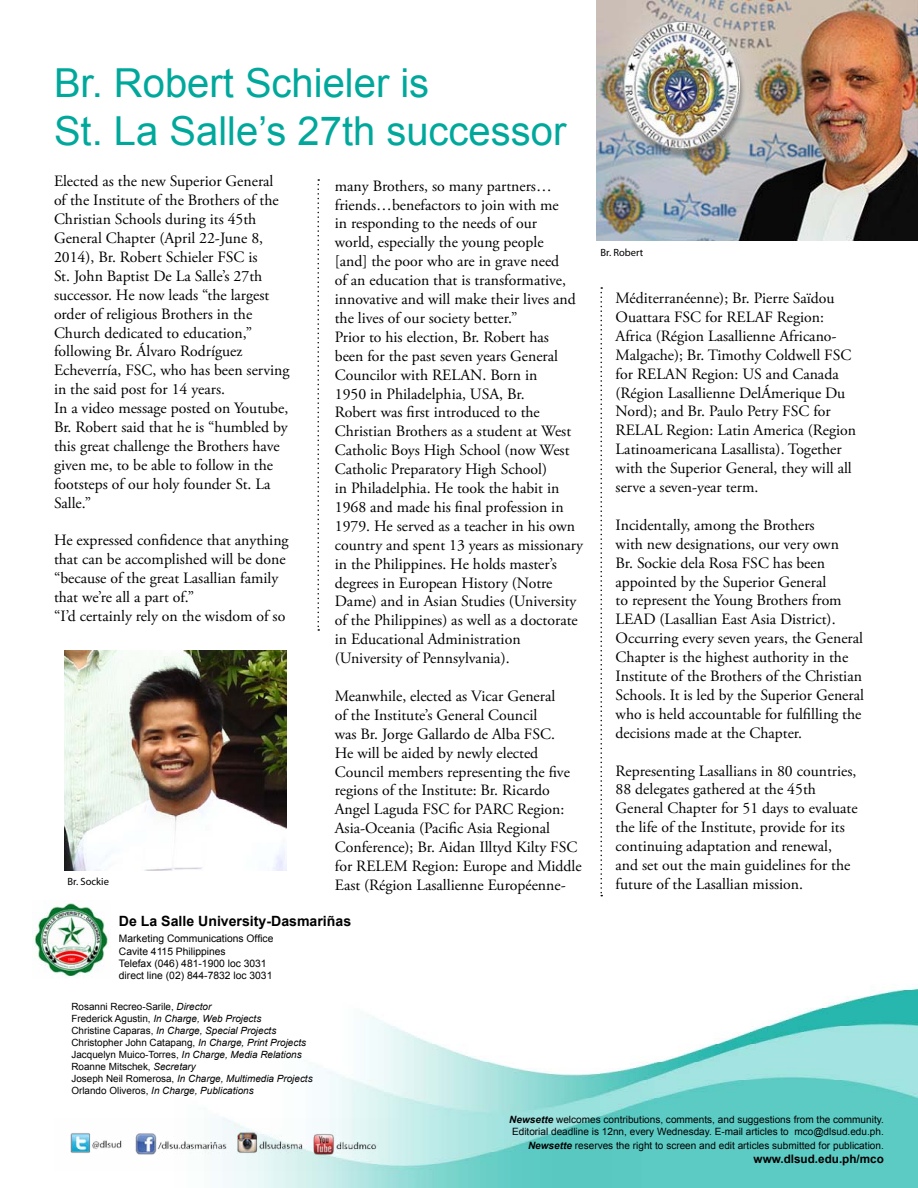
<style>
.page{position:relative;width:918px;height:1188px;background:#fff}
.page>*{position:absolute;margin:0;border:0;box-sizing:border-box;transform-origin:0 0}
.t1{font:39.9px/48px "Arial";color:#00a89c}
.t2{font:15.75px/18.9px "Adobe Garamond Pro";color:#000}
.t3{font:700 14.1px "Arial";color:#000}
.t4{font:700 11.7px "Arial";color:#000}
.t5{font:10.5px "Myriad Pro";color:#000}
.t6{font:10.35px/12.3px "Arial";color:#000}
.t7{font:10.05px/12px "Arial";color:#000}
.t8{font:italic 9.9px/11.9px "Arial";color:#000}
.s1{font-style:normal}
.s2{font-weight:700;font-style:italic}
</style>
<div class="page">
<img style="left:222px;top:987px;width:696px;height:201px">
<img style="left:32px;top:903px;width:77px;height:74px">
<img style="left:70px;top:1118px;width:328px;height:52px">
<img style="left:65px;top:650px;width:222px;height:221px">
<img style="left:597px;top:0;width:321px;height:240px">
<svg style="left:317px;top:179px;width:2px;height:452px"></svg>
<svg style="left:600px;top:287px;width:2px;height:609px"></svg>
<h1 class="t1" style="left:54px;top:59px;width:514px">Br. Robert Schieler is<br>St. La Salle’s 27th successor</h1>
<p class="t2" style="left:54px;top:172px;width:237px">Elected as the new Superior General of the Institute of the Brothers of the Christian Schools during its 45th General Chapter (April 22-June 8, 2014), Br. Robert Schieler FSC is<br>St. John Baptist De La Salle’s 27th successor. He now leads “the largest order of religious Brothers in the Church dedicated to education,” following Br. Álvaro Rodríguez Echeverría, FSC, who has been serving in the said post for 14 years.<br>In a video message posted on Youtube, Br. Robert said that he is “humbled by this great challenge the Brothers have given me, to be able to follow in the footsteps of our holy founder St. La Salle.”</p>
<p class="t2" style="left:54px;top:532px;width:236px">He expressed confidence that anything that can be accomplished will be done “because of the great Lasallian family that we’re all a part of.”<br>“I’d certainly rely on the wisdom of so</p>
<p class="t2" style="left:335px;top:177px;width:250px">many Brothers, so many partners… friends…benefactors to join with me<br>in responding to the needs of our<br>world, especially the young people<br>[and] the poor who are in grave need<br>of an education that is transformative, innovative and will make their lives and the lives of our society better.”<br>Prior to his election, Br. Robert has<br>been for the past seven years General Councilor with RELAN. Born in<br>1950 in Philadelphia, USA, Br.<br>Robert was first introduced to the Christian Brothers as a student at West Catholic Boys High School (now West Catholic Preparatory High School)<br>in Philadelphia. He took the habit in 1968 and made his final profession in 1979. He served as a teacher in his own country and spent 13 years as missionary in the Philippines. He holds master’s degrees in European History (Notre Dame) and in Asian Studies (University of the Philippines) as well as a doctorate in Educational Administration (University of Pennsylvania).</p>
<p class="t2" style="left:335px;top:687px;width:248px">Meanwhile, elected as Vicar General<br>of the Institute’s General Council<br>was Br. Jorge Gallardo de Alba FSC.<br>He will be aided by newly elected Council members representing the five regions of the Institute: Br. Ricardo Angel Laguda FSC for PARC Region:<br>Asia-Oceania (Pacific Asia Regional Conference); Br. Aidan Illtyd Kilty FSC for RELEM Region: Europe and Middle East (Région Lasallienne Européenne-</p>
<p class="t5" style="left:68px;top:875px;width:43px">Br. Sockie</p>
<p class="t3" style="left:119px;top:912px;width:234px">De La Salle University-Dasmariñas</p>
<p class="t6" style="left:119px;top:933px;width:156px">Marketing Communications Office<br>Cavite 4115 Philippines<br>Telefax (046) 481-1900 loc 3031 direct line (02) 844-7832 loc 3031</p>
<p class="t8" style="left:71px;top:1001px;width:243px"><span class="s1">Rosanni Recreo-Sarile,</span> Director<br><span class="s1">Frederick Agustin,</span> In Charge, Web Projects<br><span class="s1">Christine Caparas,</span> In Charge, Special Projects <span class="s1">Christopher John Catapang,</span> In Charge, Print Projects <span class="s1">Jacquelyn Muico-Torres,</span> In Charge, Media Relations <span class="s1">Roanne Mitschek,</span> Secretary<br><span class="s1">Joseph Neil Romerosa,</span> In Charge, Multimedia Projects <span class="s1">Orlando Oliveros,</span> In Charge, Publications</p>
<p class="t5" style="left:600px;top:246px;width:44px">Br. Robert</p>
<p class="t2" style="left:616px;top:289px;width:242px">Méditerranéenne); Br. Pierre Saïdou Ouattara FSC for RELAF Region:<br>Africa (Région Lasallienne Africano-Malgache); Br. Timothy Coldwell FSC for RELAN Region: US and Canada (Région Lasallienne DelÁmerique Du Nord); and Br. Paulo Petry FSC for RELAL Region: Latin America (Region Latinoamericana Lasallista). Together with the Superior General, they will all serve a seven-year term.</p>
<p class="t2" style="left:616px;top:516px;width:250px">Incidentally, among the Brothers<br>with new designations, our very own<br>Br. Sockie dela Rosa FSC has been appointed by the Superior General<br>to represent the Young Brothers from LEAD (Lasallian East Asia District).<br>Occurring every seven years, the General Chapter is the highest authority in the Institute of the Brothers of the Christian Schools. It is led by the Superior General who is held accountable for fulfilling the decisions made at the Chapter.</p>
<p class="t2" style="left:616px;top:762px;width:243px">Representing Lasallians in 80 countries, 88 delegates gathered at the 45th General Chapter for 51 days to evaluate the life of the Institute, provide for its continuing adaptation and renewal, and set out the main guidelines for the future of the Lasallian mission.</p>
<p class="t7" style="left:509px;top:1113px;width:376px"><span class="s2">Newsette</span> welcomes contributions, comments, and suggestions from the community.<br>Editorial deadline is 12nn, every Wednesday. E-mail articles to mco@dlsud.edu.ph.</p>
<p class="t7" style="left:528px;top:1139px;width:357px"><span class="s2">Newsette</span> reserves the right to screen and edit articles submitted for publication.</p>
<p class="t4" style="left:754px;top:1151px;width:132px">www.dlsud.edu.ph/mco</p>
</div>
